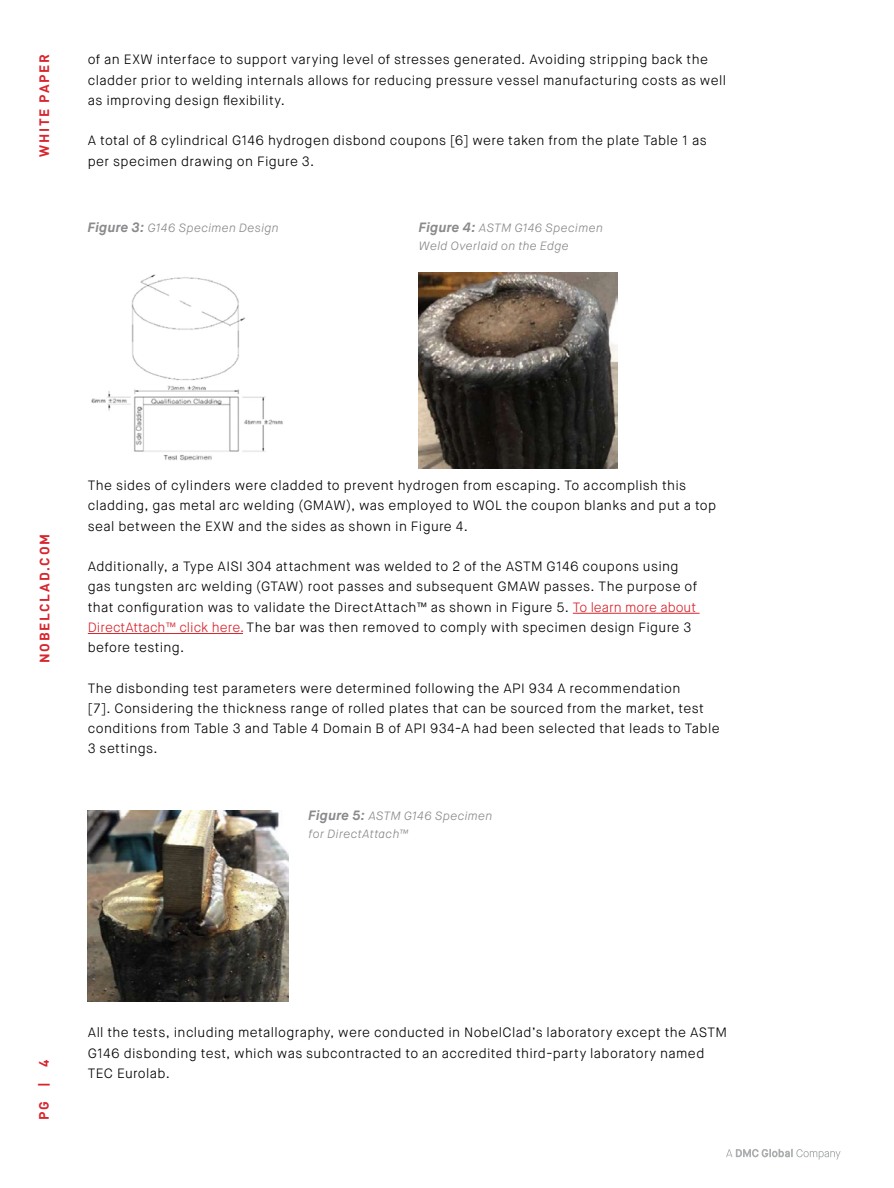
<style>
.page{position:relative;width:894px;height:1188px;background:#fff}
.page>*{position:absolute;margin:0;border:0;box-sizing:border-box;transform-origin:0 0}
.t1{font:300 13.5px/20.2px "Maison Neue";letter-spacing:.03em;color:#000}
.t2{font:700 13.5px "DIN Pro";letter-spacing:.125em;color:#d8262e}
.t3{font:italic 300 12px/18px "Maison Neue";letter-spacing:.03em;color:#8a8a8d}
.s1{font-weight:700;font-size:13.5px}
.s2{color:#d8262e}
</style>
<div class="page">
<hr style="left:572px;top:613px;width:127px;height:1px;background:#d8262e">
<hr style="left:88px;top:633px;width:155px;height:1px;background:#d8262e">
<img style="left:91px;top:274px;width:192px;height:187px">
<img style="left:418px;top:273px;width:199px;height:195px">
<img style="left:88px;top:810px;width:200px;height:192px">
<svg style="left:726px;top:1149px;width:114px;height:11px"></svg>
<p class="t2" style="left:35px;top:157px;width:104px;rotate:-90deg">WHITE PAPER</p>
<p class="t1" style="left:88px;top:50px;width:639px">of an EXW interface to support varying level of stresses generated. Avoiding stripping back the cladder prior to welding internals allows for reducing pressure vessel manufacturing costs as well as improving design flexibility.</p>
<p class="t1" style="left:88px;top:131px;width:620px">A total of 8 cylindrical G146 hydrogen disbond coupons [6] were taken from the plate Table 1 as per specimen drawing on Figure 3.</p>
<p class="t3" style="left:88px;top:219px;width:192px"><span class="s1">Figure 3:</span> G146 Specimen Design</p>
<p class="t3" style="left:418px;top:219px;width:185px"><span class="s1">Figure 4:</span> ASTM G146 Specimen<br>Weld Overlaid on the Edge</p>
<p class="t2" style="left:35px;top:663px;width:130px;rotate:-90deg">NOBELCLAD.COM</p>
<p class="t1" style="left:88px;top:475px;width:629px">The sides of cylinders were cladded to prevent hydrogen from escaping. To accomplish this cladding, gas metal arc welding (GMAW), was employed to WOL the coupon blanks and put a top seal between the EXW and the sides as shown in Figure 4.</p>
<p class="t1" style="left:88px;top:556px;width:610px">Additionally, a Type AISI 304 attachment was welded to 2 of the ASTM G146 coupons using gas tungsten arc welding (GTAW) root passes and subsequent GMAW passes. The purpose of that configuration was to validate the DirectAttach™ as shown in Figure 5. <span class="s2">To learn more about DirectAttach™ click here.</span> The bar was then removed to comply with specimen design Figure 3 before testing.</p>
<p class="t1" style="left:88px;top:678px;width:633px">The disbonding test parameters were determined following the API 934 A recommendation<br>[7]. Considering the thickness range of rolled plates that can be sourced from the market, test conditions from Table 3 and Table 4 Domain B of API 934-A had been selected that leads to Table 3 settings.</p>
<p class="t3" style="left:308px;top:807px;width:185px"><span class="s1">Figure 5:</span> ASTM G146 Specimen for DirectAttach™</p>
<p class="t2" style="left:35px;top:1120px;width:62px;rotate:-90deg">PG | 4</p>
<p class="t1" style="left:88px;top:1023px;width:640px">All the tests, including metallography, were conducted in NobelClad’s laboratory except the ASTM<br>G146 disbonding test, which was subcontracted to an accredited third-party laboratory named<br>TEC Eurolab.</p>
</div>
